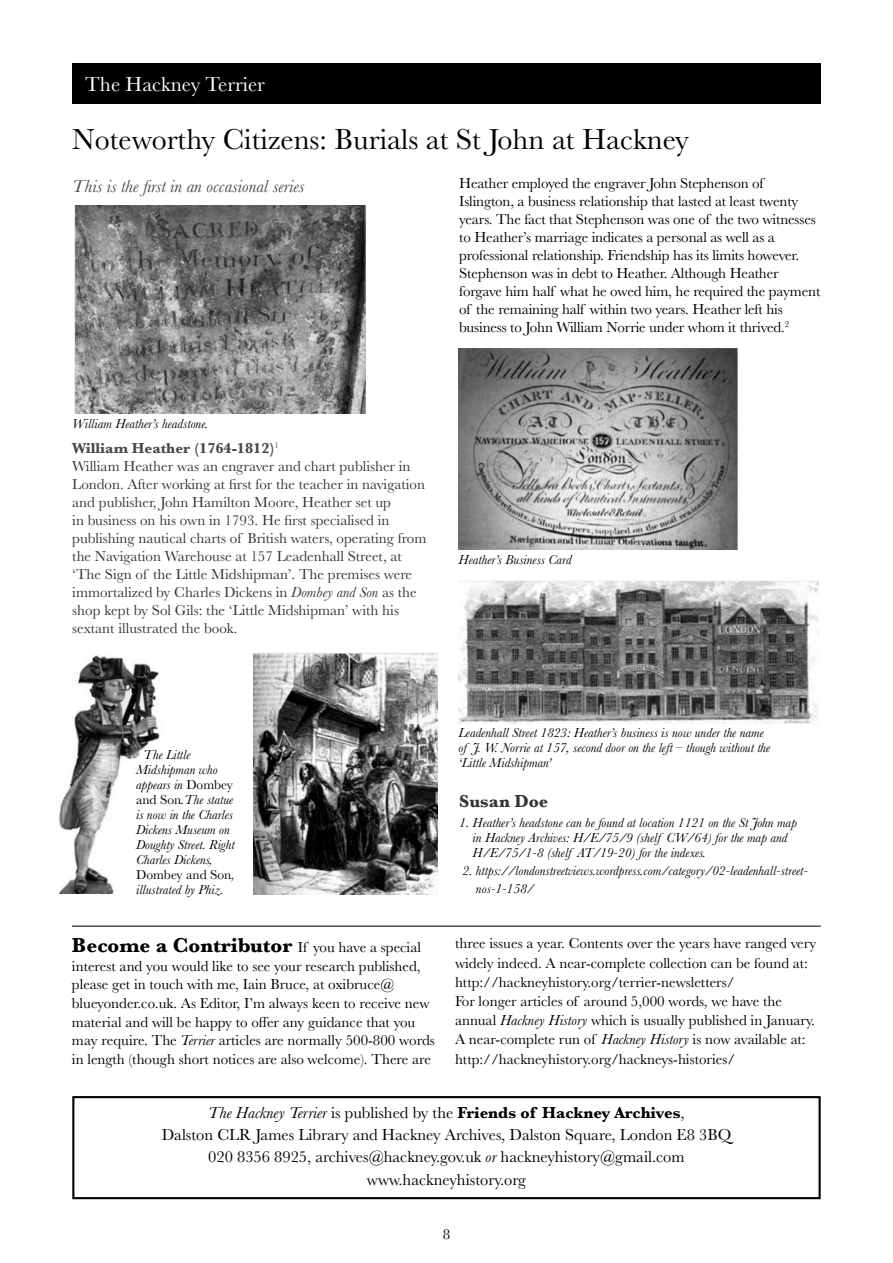
<style>
.page{position:relative;width:893px;height:1263px;background:#fff}
.page>*{position:absolute;margin:0;border:0;box-sizing:border-box;transform-origin:0 0}
.t1{font:30px "Baskerville";color:#000}
.t2{font:700 21px "Baskerville";color:#000}
.t3{font:21px "Baskerville";color:#fff}
.t4{font:italic 18px "Baskerville";color:#484848}
.t5{font:700 18px "Baskerville";color:#333}
.t6{font:16.5px/22.2px "Baskerville";color:#000;text-align:center}
.t7{font:15px/18px "Baskerville";letter-spacing:-.01em;color:#000}
.t8{font:15px/18px "Baskerville";color:#333}
.t9{font:italic 13.5px/15px "Baskerville";color:#000}
.s1{font-weight:700;color:#484848}
.s2{font-style:italic}
.s3{font-style:normal}
.s4{font-weight:400;font-size:15px}
.s5{font-weight:700}
</style>
<div class="page">
<div style="left:72px;top:64px;width:749px;height:40px;background:#000"></div>
<img style="left:58px;top:655px;width:103px;height:239px">
<div style="left:72px;top:1096px;width:749px;height:103px;border:2px solid #000"></div>
<img style="left:459px;top:349px;width:278px;height:200px">
<img style="left:253px;top:652px;width:185px;height:242px">
<img style="left:74px;top:205px;width:291px;height:208px">
<img style="left:459px;top:581px;width:359px;height:142px">
<hr style="left:72px;top:925px;width:749px;height:2px;background:#000">
<h2 class="t3" style="left:85px;top:71px;width:181px">The Hackney Terrier</h2>
<h1 class="t1" style="left:72px;top:120px;width:618px">Noteworthy Citizens: Burials at St John at Hackney</h1>
<p class="t4" style="left:72px;top:174px;width:234px">This is the first in an occasional series</p>
<p class="t7" style="left:459px;top:175px;width:363px">Heather employed the engraver John Stephenson of Islington, a business relationship that lasted at least twenty years. The fact that Stephenson was one of the two witnesses to Heather’s marriage indicates a personal as well as a professional relationship. Friendship has its limits however.<br>Stephenson was in debt to Heather. Although Heather forgave him half what he owed him, he required the payment of the remaining half within two years. Heather left his business to John William Norrie under whom it thrived.<sup>2</sup></p>
<p class="t9" style="left:72px;top:417px;width:138px">William Heather’s headstone.</p>
<p class="t8" style="left:72px;top:439px;width:356px"><span class="s1">William Heather (1764-1812)</span><sup>1<br></sup>William Heather was an engraver and chart publisher in London. After working at first for the teacher in navigation and publisher, John Hamilton Moore, Heather set up<br>in business on his own in 1793. He first specialised in publishing nautical charts of British waters, operating from the Navigation Warehouse at 157 Leadenhall Street, at ‘The Sign of the Little Midshipman’. The premises were immortalized by Charles Dickens in <span class="s2">Dombey and Son</span> as the shop kept by Sol Gils: the ‘Little Midshipman’ with his sextant illustrated the book.</p>
<p class="t9" style="left:459px;top:552px;width:115px">Heather’s Business Card</p>
<p class="t9" style="left:136px;top:747px;width:100px;text-indent:7px">The Little<br>Midshipman who appears in <span class="s3">Dombey and Son</span>.The statue is now in the Charles<br>Dickens Museum on<br>Doughty Street. Right<br>Charles Dickens,<br><span class="s3">Dombey and Son</span>, illustrated by Phiz.</p>
<h2 class="t2" style="left:72px;top:931px;width:351px">Become a Contributor <span class="s4">If you have a special</span></h2>
<p class="t7" style="left:72px;top:957px;width:364px;line-height:18.6px">interest and you would like to see your research published, please get in touch with me, Iain Bruce, at oxibruce@ blueyonder.co.uk. As Editor, I’m always keen to receive new material and will be happy to offer any guidance that you may require. The <span class="s2">Terrier</span> articles are normally 500-800 words in length (though short notices are also welcome). There are</p>
<p class="t9" style="left:459px;top:726px;width:313px">Leadenhall Street 1823: Heather’s business is now under the name of J. W. Norrie at 157, second door on the left – though without the ‘Little Midshipman’</p>
<p class="t5" style="left:459px;top:789px;width:91px">Susan Doe</p>
<p class="t9" style="left:473px;top:815px;width:326px;text-indent:-13px">1. Heather’s headstone can be found at location 1121 on the St John map in Hackney Archives: H/E/75/9 (shelf CW/64) for the map and<br>H/E/75/1-8 (shelf AT/19-20) for the indexes.</p>
<p class="t9" style="left:476px;top:861px;width:333px;line-height:18px;text-indent:-13px">2. https://londonstreetviews.wordpress.com/category/02-leadenhall-street&shy;nos-1-158/</p>
<p class="t7" style="left:455px;top:934px;width:363px;line-height:19.2px">three issues a year. Contents over the years have ranged very widely indeed. A near-complete collection can be found at: http://hackneyhistory.org/terrier-newsletters/<br>For longer articles of around 5,000 words, we have the annual <span class="s2">Hackney History</span> which is usually published in January.<br>A near-complete run of <span class="s2">Hackney History</span> is now available at: http://hackneyhistory.org/hackneys-histories/</p>
<p class="t6" style="left:162px;top:1102px;width:571px"><span class="s2">The Hackney Terrier</span> is published by the <span class="s5">Friends of Hackney Archives</span>,<br>Dalston CLR James Library and Hackney Archives, Dalston Square, London E8 3BQ 020 8356 8925, archives@hackney.gov.uk <span class="s2">or</span> hackneyhistory@gmail.com www.hackneyhistory.org</p>
<p class="t7" style="left:443px;top:1225px;width:9px">8</p>
</div>
